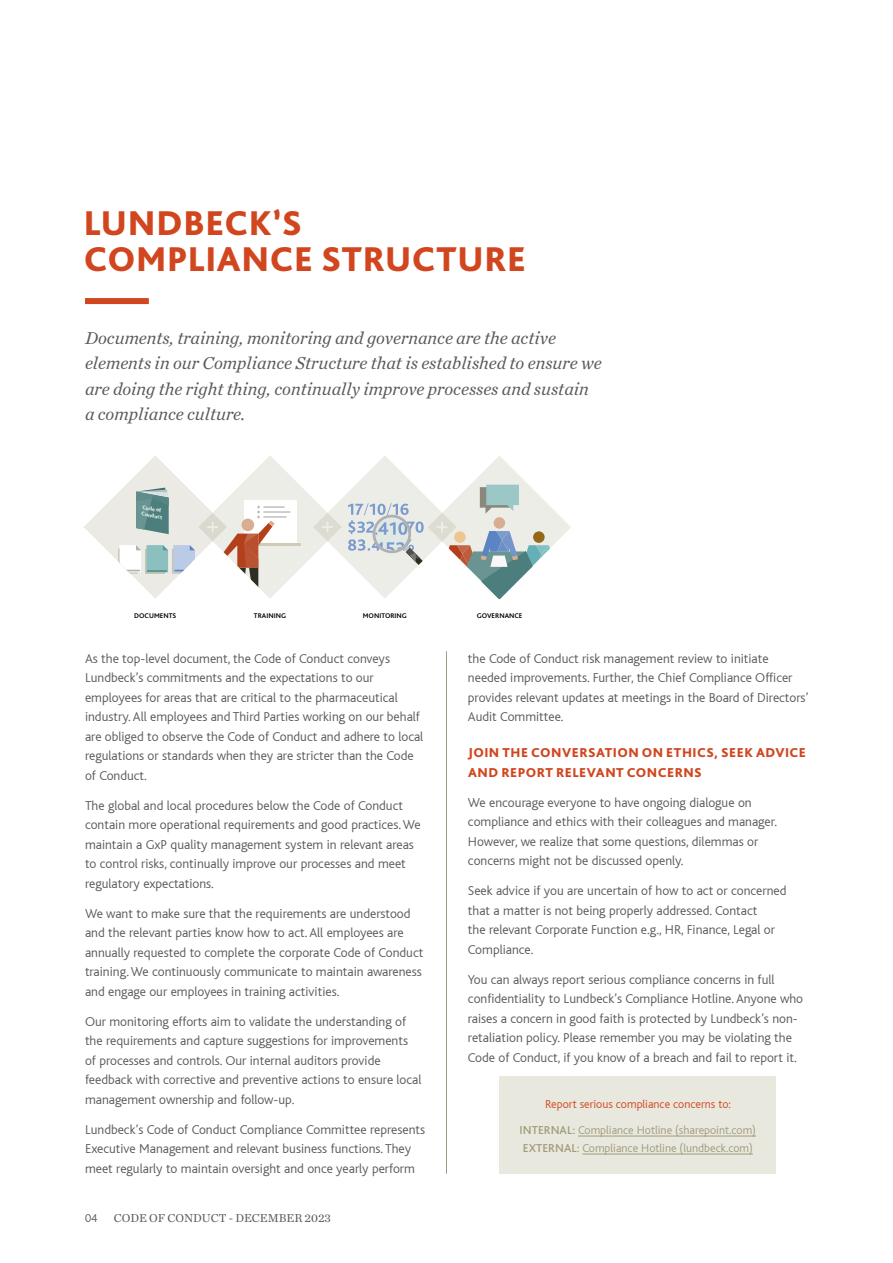
<style>
.page{position:relative;width:893px;height:1263px;background:#fff}
.page>*{position:absolute;margin:0;border:0;box-sizing:border-box;transform-origin:0 0}
.t1{font:800 36px/36px "Bliss Pro";letter-spacing:.02em;color:#d1461f}
.t2{font:italic 18px/25.5px "Chronicle Text G1";color:#58595b}
.t3{font:300 13.5px/19.5px "Bliss";color:#58595b}
.t4{font:800 13.5px/19.5px "Bliss Pro";letter-spacing:.035em;color:#d1461f}
.t5{font:300 12px "Bliss";color:#a09b7a}
.t6{font:300 12px "Bliss";color:#d1461f}
.t7{font:12px "Chronicle Text G1";color:#58595b}
.t8{font:300 12px "Bliss";color:#58595b}
.t9{font:700 7.05px "Bliss Pro";color:#000}
.t10{font:italic 700 5.55px/6.4px "Bliss Pro";color:#fff}
.s1{font-family:"Bliss Pro";font-weight:500}
</style>
<div class="page">
<div style="left:85px;top:298px;width:64px;height:6px;background:#d1461f"></div>
<hr style="left:446px;top:651px;width:1px;height:523px;background:#a09b7a">
<svg style="left:84px;top:455px;width:487px;height:144px"></svg>
<div style="left:500px;top:1076px;width:276px;height:98px;background:#e9e8de"></div>
<hr style="left:578px;top:1136px;width:178px;height:1px;background:#a09b7a">
<hr style="left:582px;top:1154px;width:171px;height:1px;background:#a09b7a">
<p class="t1" style="left:84px;top:204px;width:444px">LUNDBECK’S<br>COMPLIANCE STRUCTURE</p>
<p class="t2" style="left:85px;top:324px;width:518px">Documents, training, monitoring and governance are the active elements in our Compliance Structure that is established to ensure we are doing the right thing, continually improve processes and sustain</p>
<p class="t2" style="left:85px;top:401px;width:162px">a compliance culture.</p>
<p class="t10" style="left:143px;top:504px;width:23px;rotate:10deg">Code of<br>Conduct</p>
<p class="t9" style="left:134px;top:611px;width:44px">DOCUMENTS</p>
<p class="t9" style="left:254px;top:611px;width:34px">TRAINING</p>
<p class="t9" style="left:363px;top:611px;width:46px">MONITORING</p>
<p class="t9" style="left:477px;top:611px;width:47px">GOVERNANCE</p>
<p class="t3" style="left:85px;top:649px;width:340px">As the top-level document, the Code of Conduct conveys Lundbeck’s commitments and the expectations to our employees for areas that are critical to the pharmaceutical industry. All employees and Third Parties working on our behalf are obliged to observe the Code of Conduct and adhere to local regulations or standards when they are stricter than the Code of Conduct.</p>
<p class="t3" style="left:85px;top:796px;width:337px">The global and local procedures below the Code of Conduct contain more operational requirements and good practices. We maintain a GxP quality management system in relevant areas to control risks, continually improve our processes and meet regulatory expectations.</p>
<p class="t3" style="left:85px;top:904px;width:340px">We want to make sure that the requirements are understood and the relevant parties know how to act. All employees are annually requested to complete the corporate Code of Conduct training. We continuously communicate to maintain awareness and engage our employees in training activities.</p>
<p class="t3" style="left:85px;top:1012px;width:338px">Our monitoring efforts aim to validate the understanding of the requirements and capture suggestions for improvements of processes and controls. Our internal auditors provide feedback with corrective and preventive actions to ensure local management ownership and follow-up.</p>
<p class="t3" style="left:85px;top:1120px;width:342px">Lundbeck’s Code of Conduct Compliance Committee represents<br>Executive Management and relevant business functions. They meet regularly to maintain oversight and once yearly perform</p>
<p class="t8" style="left:85px;top:1212px;width:14px">04</p>
<p class="t7" style="left:114px;top:1208px;width:219px">CODE OF CONDUCT - DECEMBER 2023</p>
<p class="t3" style="left:468px;top:649px;width:342px">the Code of Conduct risk management review to initiate needed improvements. Further, the Chief Compliance Officer provides relevant updates at meetings in the Board of Directors’ Audit Committee.</p>
<p class="t4" style="left:468px;top:743px;width:339px">JOIN THE CONVERSATION ON ETHICS, SEEK ADVICE<br>AND REPORT RELEVANT CONCERNS</p>
<p class="t3" style="left:468px;top:793px;width:311px">We encourage everyone to have ongoing dialogue on compliance and ethics with their colleagues and manager.<br>However, we realize that some questions, dilemmas or concerns might not be discussed openly.</p>
<p class="t3" style="left:468px;top:881px;width:320px">Seek advice if you are uncertain of how to act or concerned that a matter is not being properly addressed. Contact<br>the relevant Corporate Function e.g., HR, Finance, Legal or Compliance.</p>
<p class="t3" style="left:468px;top:970px;width:337px">You can always report serious compliance concerns in full confidentiality to Lundbeck’s Compliance Hotline.Anyone who raises a concern in good faith is protected by Lundbeck’s non&shy;retaliation policy. Please remember you may be violating the Code of Conduct, if you know of a breach and fail to report it.</p>
<p class="t6" style="left:545px;top:1098px;width:187px">Report serious compliance concerns to:</p>
<p class="t5" style="left:520px;top:1124px;width:238px"><span class="s1">INTERNAL:</span> Compliance Hotline (sharepoint.com)</p>
<p class="t5" style="left:523px;top:1142px;width:232px"><span class="s1">EXTERNAL:</span> Compliance Hotline (lundbeck.com)</p>
</div>
